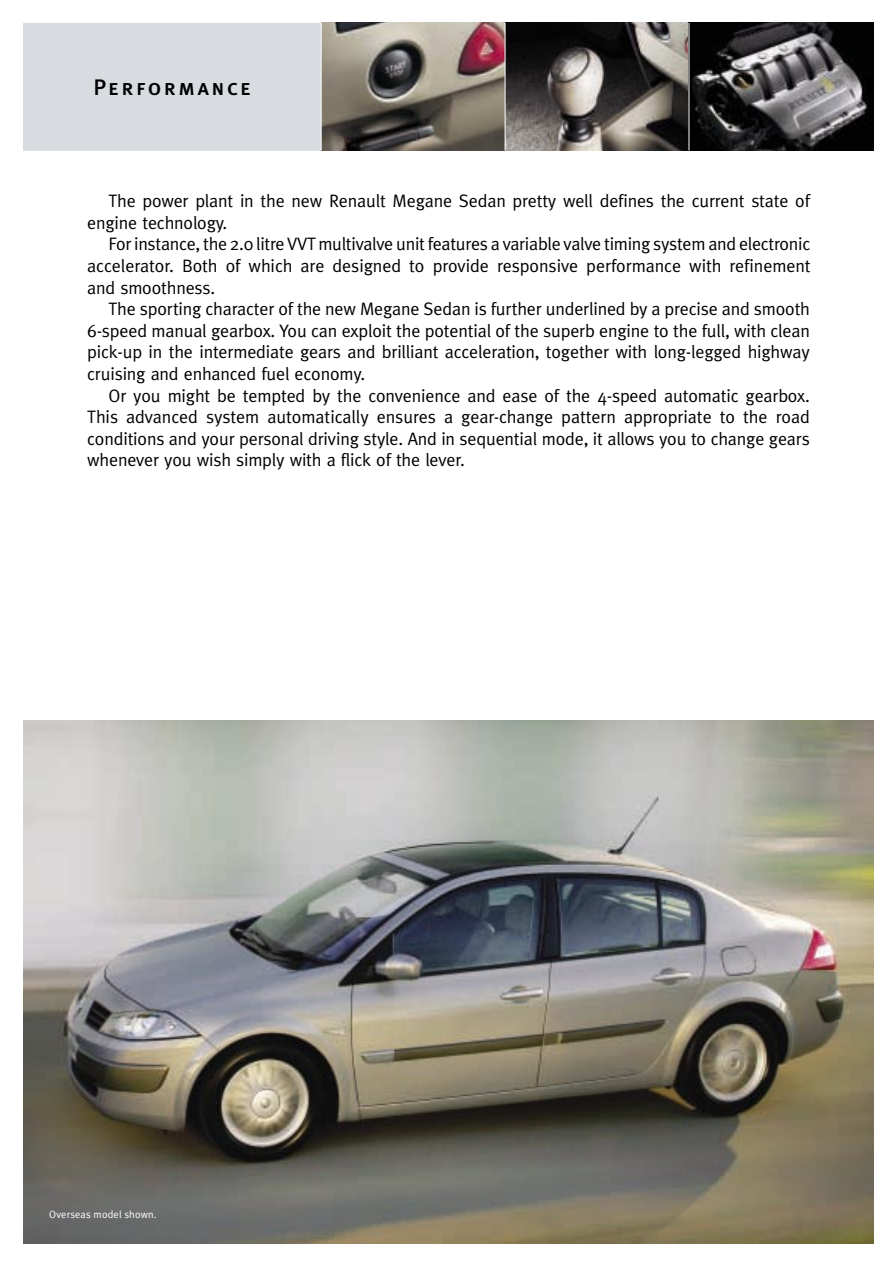
<style>
.page{position:relative;width:893px;height:1263px;background:#fff}
.page>*{position:absolute;margin:0;border:0;box-sizing:border-box;transform-origin:0 0}
.t1{font:22.5px "Meta Plus Medium Caps";letter-spacing:.105em;color:#000}
.t2{font:18px "Meta Plus Normal";letter-spacing:-.01em;color:#000}
.t3{font:10.5px "Meta Plus Normal";letter-spacing:.01em;color:#fff}
</style>
<div class="page">
<div style="left:23px;top:23px;width:851px;height:127px;background:#d8dce0"></div>
<img style="left:23px;top:720px;width:851px;height:523px">
<img style="left:322px;top:23px;width:183px;height:127px">
<svg style="left:506px;top:23px;width:183px;height:127px;background:#585451"></svg>
<svg style="left:690px;top:23px;width:184px;height:127px;background:#414042"></svg>
<hr style="left:321px;top:23px;width:1px;height:127px;background:#fff">
<hr style="left:505px;top:23px;width:1px;height:127px;background:#fff">
<hr style="left:689px;top:23px;width:1px;height:127px;background:#fff">
<p class="t1" style="left:93px;top:74px;width:159px">Performance</p>
<p class="t2" style="left:108px;top:190px;width:703px">The power plant in the new Renault Megane Sedan pretty well defines the current state of</p>
<p class="t2" style="left:87px;top:212px;width:142px">engine technology.</p>
<p class="t2" style="left:108px;top:234px;width:703px">For instance, the 2.0 litre VVT multivalve unit features a variable valve timing system and electronic</p>
<p class="t2" style="left:87px;top:255px;width:725px">accelerator. Both of which are designed to provide responsive performance with refinement</p>
<p class="t2" style="left:87px;top:277px;width:130px">and smoothness.</p>
<p class="t2" style="left:108px;top:298px;width:703px">The sporting character of the new Megane Sedan is further underlined by a precise and smooth</p>
<p class="t2" style="left:87px;top:320px;width:724px">6-speed manual gearbox. You can exploit the potential of the superb engine to the full, with clean</p>
<p class="t2" style="left:87px;top:342px;width:724px">pick-up in the intermediate gears and brilliant acceleration, together with long-legged highway</p>
<p class="t2" style="left:87px;top:363px;width:279px">cruising and enhanced fuel economy.</p>
<p class="t2" style="left:108px;top:385px;width:703px">Or you might be tempted by the convenience and ease of the 4-speed automatic gearbox.</p>
<p class="t2" style="left:87px;top:406px;width:724px">This advanced system automatically ensures a gear-change pattern appropriate to the road</p>
<p class="t2" style="left:87px;top:428px;width:724px">conditions and your personal driving style. And in sequential mode, it allows you to change gears</p>
<p class="t2" style="left:87px;top:450px;width:379px">whenever you wish simply with a flick of the lever.</p>
<p class="t3" style="left:49px;top:1208px;width:109px">Overseas model shown.</p>
</div>
